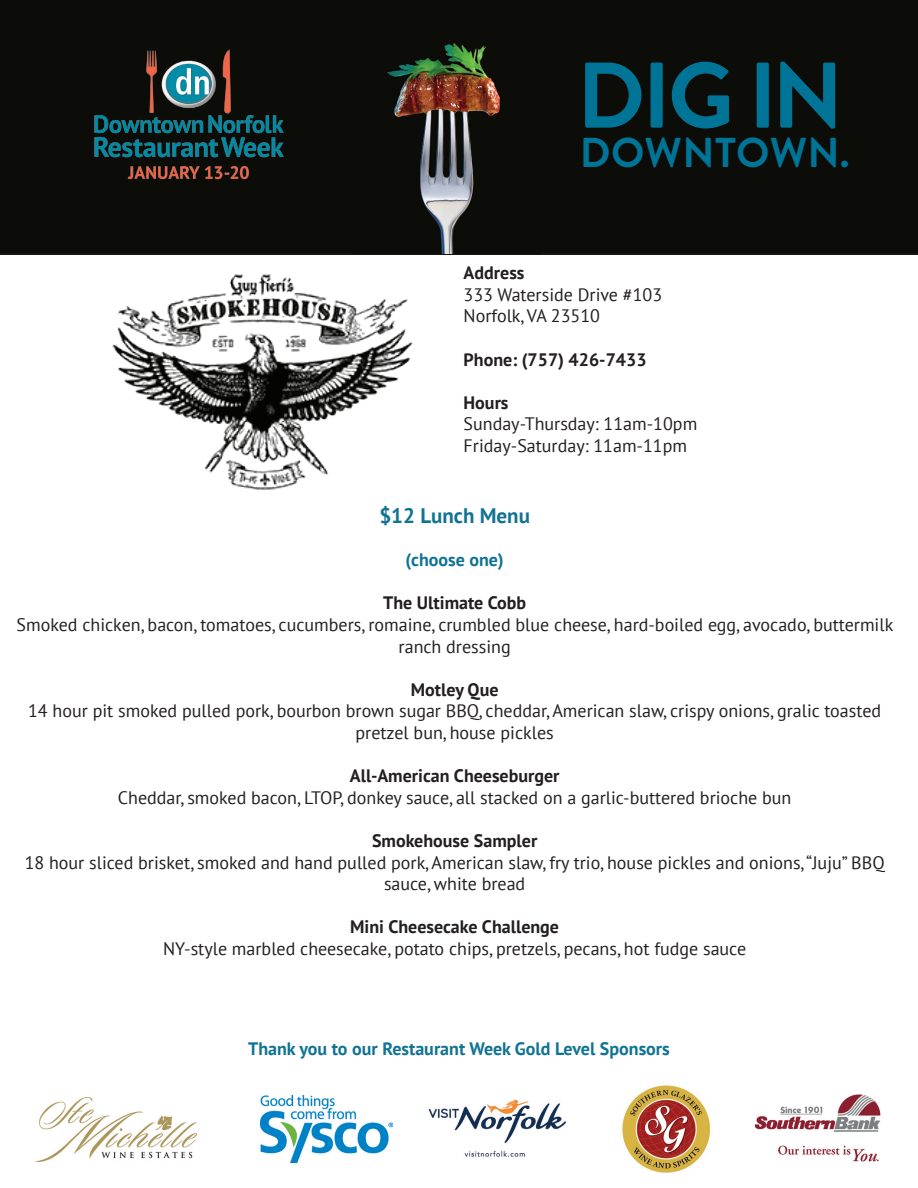
<style>
.page{position:relative;width:918px;height:1188px;background:#fff}
.page>*{position:absolute;margin:0;border:0;box-sizing:border-box;transform-origin:0 0}
.t1{font:700 93px "Brandon Grotesque";color:#007496}
.t2{font:700 41.7px "Brandon Grotesque";letter-spacing:.005em;color:#007496}
.t3{font:700 21px "PT Sans";color:#117394}
.t4{font:18px/21.6px "PT Sans";color:#231f20;text-align:center}
.t5{font:700 18px "PT Sans";color:#231f20}
.t6{font:700 18px "PT Sans";color:#117394}
</style>
<div class="page">
<div style="left:0;top:0;width:918px;height:255px;background:#0c0c08"></div>
<img style="left:92px;top:42px;width:194px;height:145px">
<img style="left:353px;top:0;width:189px;height:254px">
<img style="left:112px;top:231px;width:302px;height:259px">
<img style="left:622px;top:1085px;width:89px;height:88px">
<img style="left:261px;top:1095px;width:132px;height:67px">
<img style="left:428px;top:1099px;width:138px;height:58px">
<img style="left:34px;top:1097px;width:162px;height:65px">
<img style="left:754px;top:1094px;width:127px;height:68px">
<h1 class="t1" style="left:577px;top:31px;width:268px">DIG IN</h1>
<h2 class="t2" style="left:580px;top:124px;width:271px">DOWNTOWN.</h2>
<p class="t5" style="left:464px;top:261px;width:62px">Address</p>
<p class="t4" style="left:464px;top:283px;width:200px;text-align:left">333 Waterside Drive #103<br>Norfolk, VA 23510</p>
<p class="t5" style="left:464px;top:347px;width:184px">Phone: (757) 426-7433</p>
<p class="t5" style="left:464px;top:390px;width:46px">Hours</p>
<p class="t4" style="left:464px;top:413px;width:235px;text-align:left">Sunday-Thursday: 11am-10pm<br>Friday-Saturday: 11am-11pm</p>
<p class="t3" style="left:379px;top:502px;width:152px">$12 Lunch Menu</p>
<p class="t6" style="left:406px;top:548px;width:100px">(choose one)</p>
<p class="t5" style="left:383px;top:591px;width:144px">The Ultimate Cobb</p>
<p class="t4" style="left:17px;top:613px;width:878px">Smoked chicken, bacon, tomatoes, cucumbers, romaine, crumbled blue cheese, hard-boiled egg, avocado, buttermilk ranch dressing</p>
<p class="t5" style="left:411px;top:677px;width:89px">Motley Que</p>
<p class="t4" style="left:28px;top:700px;width:854px">14 hour pit smoked pulled pork, bourbon brown sugar BBQ, cheddar, American slaw, crispy onions, gralic toasted pretzel bun, house pickles</p>
<p class="t5" style="left:350px;top:764px;width:211px">All-American Cheeseburger</p>
<p class="t4" style="left:118px;top:786px;width:675px">Cheddar, smoked bacon, LTOP, donkey sauce, all stacked on a garlic-buttered brioche bun</p>
<p class="t5" style="left:372px;top:829px;width:167px">Smokehouse Sampler</p>
<p class="t4" style="left:25px;top:851px;width:861px">18 hour sliced brisket, smoked and hand pulled pork, American slaw, fry trio, house pickles and onions, “Juju” BBQ sauce, white bread</p>
<p class="t5" style="left:350px;top:915px;width:210px">Mini Cheesecake Challenge</p>
<p class="t4" style="left:163px;top:937px;width:584px">NY-style marbled cheesecake, potato chips, pretzels, pecans, hot fudge sauce</p>
<p class="t6" style="left:248px;top:1036px;width:423px">Thank you to our Restaurant Week Gold Level Sponsors</p>
</div>
